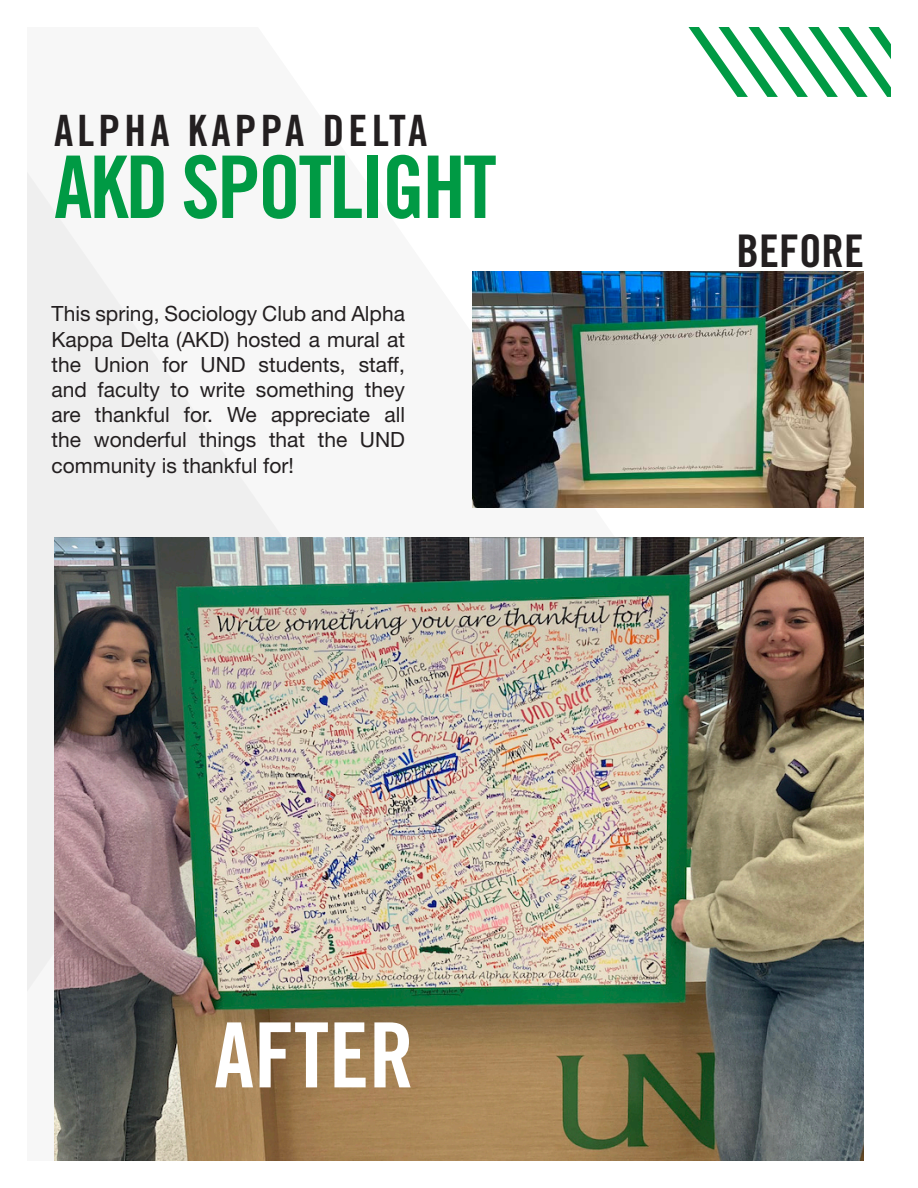
<style>
.page{position:relative;width:918px;height:1188px;background:#fff}
.page>*{position:absolute;margin:0;border:0;box-sizing:border-box;transform-origin:0 0}
.t1{font:90px "Trade Gothic LT Pro Bd Cn 20";color:#fff}
.t2{font:86.4px "Trade Gothic LT Pro Bd Cn 20";letter-spacing:-.03em;color:#009a44}
.t3{font:45px "Trade Gothic LT Pro Bd Cn 20";color:#231f20}
.t4{font:43.2px "Trade Gothic LT Pro Bd Cn 20";letter-spacing:.1em;color:#231f20}
.t5{font:21px/25.2px "Helvetica Neue LT Pro";color:#231f20;text-align:justify}
</style>
<div class="page">
<svg style="left:688px;top:27px;width:203px;height:70px"></svg>
<div style="left:27px;top:172px;width:287px;height:819px;background:#f2f2f2"></div>
<img style="left:54px;top:538px;width:810px;height:623px">
<img style="left:472px;top:272px;width:392px;height:235px">
<h3 class="t4" style="left:54px;top:104px;width:375px">ALPHA KAPPA DELTA</h3>
<h2 class="t2" style="left:54px;top:135px;width:444px">AKD SPOTLIGHT</h2>
<p class="t5" style="left:52px;top:301px;width:355px">This spring, Sociology Club and Alpha Kappa Delta (AKD) hosted a mural at the Union for UND students, staff, and faculty to write something they are thankful for. We appreciate all the wonderful things that the UND community is thankful for!</p>
<h1 class="t1" style="left:214px;top:1001px;width:201px">AFTER</h1>
<h3 class="t3" style="left:737px;top:224px;width:129px">BEFORE</h3>
</div>
